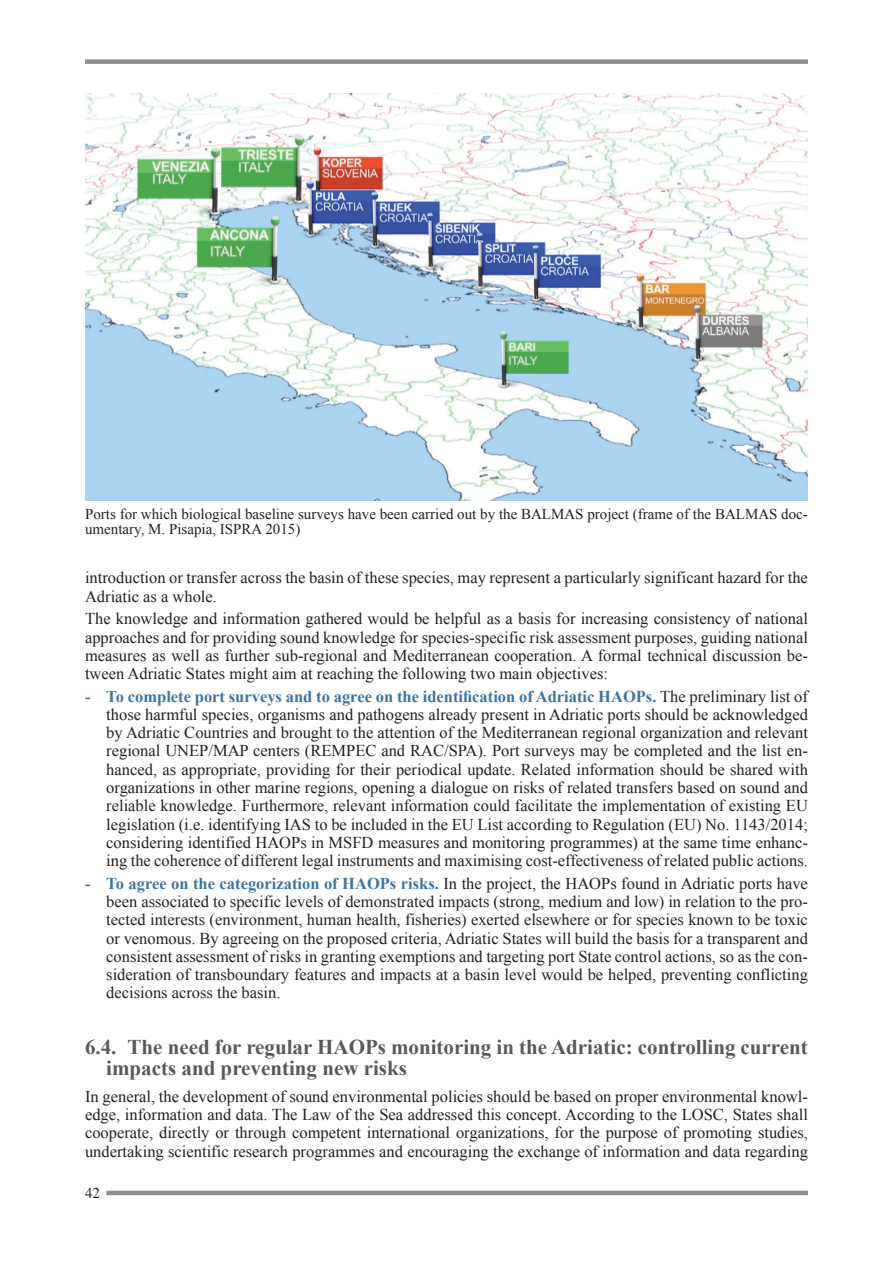
<style>
.page{position:relative;width:893px;height:1263px;background:#fff}
.page>*{position:absolute;margin:0;border:0;box-sizing:border-box;transform-origin:0 0}
.t1{font:700 21px/21.3px "Times New Roman";color:#57585a}
.t2{font:16.5px/18.3px "Times New Roman";color:#231f20;text-align:justify}
.t3{font:15px/15px "Times New Roman";color:#231f20}
.t4{font:15px "Times";color:#231f20}
.s1{font-weight:700;color:#3c73a2}
</style>
<div class="page">
<div style="left:85px;top:59px;width:723px;height:5px;background:#8b8d90"></div>
<hr style="left:106px;top:1191px;width:702px;height:4px;background:#8b8d90">
<img style="left:85px;top:94px;width:723px;height:406px">
<p class="t3" style="left:85px;top:506px;width:724px">Ports for which biological baseline surveys have been carried out by the BALMAS project (frame of the BALMAS doc&shy;umentary, M. Pisapia, ISPRA 2015)</p>
<p class="t2" style="left:85px;top:568px;width:724px">introduction or transfer across the basin of these species, may represent a particularly significant hazard for the<br>Adriatic as a whole.</p>
<p class="t2" style="left:85px;top:609px;width:724px">The knowledge and information gathered would be helpful as a basis for increasing consistency of national approaches and for providing sound knowledge for species-specific risk assessment purposes, guiding national measures as well as further sub-regional and Mediterranean cooperation. A formal technical discussion be&shy;tween Adriatic States might aim at reaching the following two main objectives:</p>
<p class="t2" style="left:106px;top:687px;width:703px;text-indent:-21px"><span class="s1">- To complete port surveys and to agree on the identification of Adriatic HAOPs.</span> The preliminary list of those harmful species, organisms and pathogens already present in Adriatic ports should be acknowledged by Adriatic Countries and brought to the attention of the Mediterranean regional organization and relevant regional UNEP/MAP centers (REMPEC and RAC/SPA). Port surveys may be completed and the list en&shy;hanced, as appropriate, providing for their periodical update. Related information should be shared with organizations in other marine regions, opening a dialogue on risks of related transfers based on sound and reliable knowledge. Furthermore, relevant information could facilitate the implementation of existing EU legislation (i.e. identifying IAS to be included in the EU List according to Regulation (EU) No. 1143/2014; considering identified HAOPs in MSFD measures and monitoring programmes) at the same time enhanc&shy;ing the coherence of different legal instruments and maximising cost-effectiveness of related public actions.</p>
<p class="t2" style="left:106px;top:874px;width:703px;text-indent:-21px"><span class="s1">- To agree on the categorization of HAOPs risks.</span> In the project, the HAOPs found in Adriatic ports have been associated to specific levels of demonstrated impacts (strong, medium and low) in relation to the pro&shy;tected interests (environment, human health, fisheries) exerted elsewhere or for species known to be toxic or venomous. By agreeing on the proposed criteria, Adriatic States will build the basis for a transparent and consistent assessment of risks in granting exemptions and targeting port State control actions, so as the con&shy;sideration of transboundary features and impacts at a basin level would be helped, preventing conflicting decisions across the basin.</p>
<p class="t1" style="left:106px;top:1035px;width:703px;text-indent:-21px">6.4. The need for regular HAOPs monitoring in the Adriatic: controlling current impacts and preventing new risks</p>
<p class="t2" style="left:85px;top:1087px;width:724px">In general, the development of sound environmental policies should be based on proper environmental knowl&shy;edge, information and data. The Law of the Sea addressed this concept. According to the LOSC, States shall cooperate, directly or through competent international organizations, for the purpose of promoting studies, undertaking scientific research programmes and encouraging the exchange of information and data regarding</p>
<p class="t4" style="left:85px;top:1178px;width:16px">42</p>
</div>
